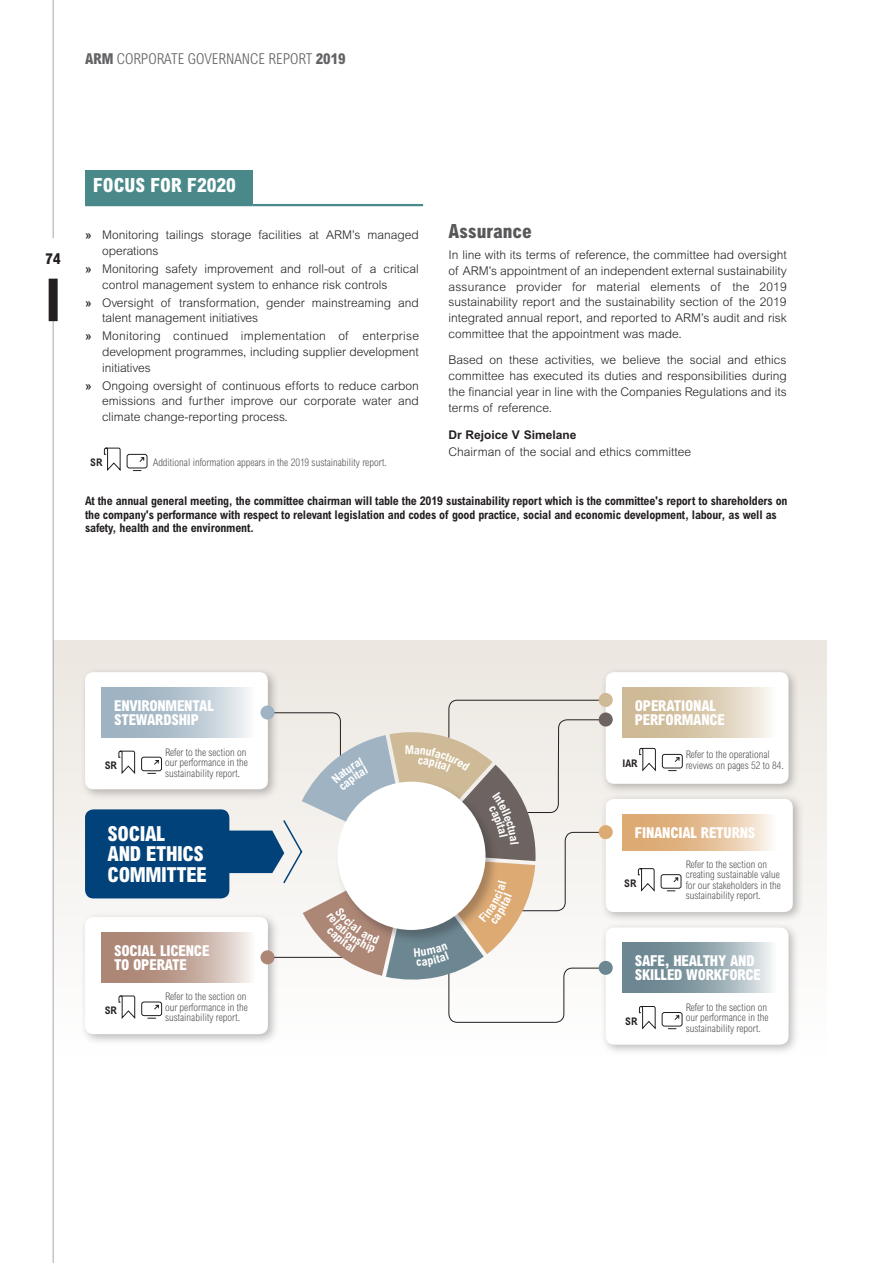
<style>
.page{position:relative;width:893px;height:1263px;background:#fff}
.page>*{position:absolute;margin:0;border:0;box-sizing:border-box;transform-origin:0 0}
.t1{font:800 condensed 20.7px/20.7px "Arial MT Std";letter-spacing:-.02em;color:#fff}
.t2{font:800 condensed 19.5px "Arial MT Std";color:#fff}
.t3{font:800 condensed 19.5px "Arial MT Std";color:#57585a}
.t4{font:800 condensed 15px/14.2px "Arial MT Std";letter-spacing:-.015em;color:#fff}
.t5{font:300 condensed 15px "Arial MT Std";color:#636366}
.t6{font:800 condensed 15px "Arial MT Std";color:#231f20}
.t7{font:300 12px/15.8px "Arial MT Std";color:#231f20;text-align:justify}
.t8{font:700 condensed 12px/13.5px "Arial MT Std";letter-spacing:-.015em;color:#231f20}
.t9{font:700 12px "Arial MT Std";color:#231f20}
.t10{font:700 condensed 12px "Arial MT Std";color:#fff}
.t11{font:300 condensed 10.5px/10.5px "Arial MT Std";color:#57585a}
.t12{font:700 condensed 10.5px "Arial MT Std";color:#231f20}
.s1{font-weight:800}
.s2{font-weight:500}
</style>
<div class="page">
<div style="left:53px;top:640px;width:774px;height:444px;background:linear-gradient(to bottom,#ebe6df,#fff)"></div>
<hr style="left:892px;top:0;width:1px;height:1263px;background:#e1d8cf">
<div style="left:600px;top:667px;width:200px;height:128px;background:#231f20;opacity:.3"></div>
<div style="left:606px;top:672px;width:183px;height:112px;background:#fff;border-radius:9px"></div>
<div style="left:79px;top:667px;width:200px;height:134px;background:#231f20;opacity:.3"></div>
<div style="left:85px;top:672px;width:183px;height:117px;background:#fff;border-radius:9px"></div>
<div style="left:600px;top:922px;width:200px;height:134px;background:#231f20;opacity:.3"></div>
<div style="left:606px;top:927px;width:183px;height:118px;background:#fff;border-radius:9px"></div>
<div style="left:600px;top:793px;width:204px;height:130px;background:#231f20;opacity:.3"></div>
<div style="left:606px;top:799px;width:187px;height:113px;background:#fff;border-radius:9px"></div>
<svg style="left:656px;top:687px;width:114px;height:51px"></svg>
<div style="left:101px;top:687px;width:154px;height:51px;background:#9fb3c2"></div>
<svg style="left:656px;top:942px;width:116px;height:51px"></svg>
<svg style="left:656px;top:814px;width:116px;height:36px"></svg>
<svg style="left:668px;top:757px;width:12px;height:14px"></svg>
<div style="left:662px;top:754px;width:21px;height:14px;border:1px solid #231f20;border-radius:2px"></div>
<svg style="left:118px;top:750px;width:18px;height:24px"></svg>
<div style="left:141px;top:757px;width:21px;height:14px;border:1px solid #231f20;border-radius:2px"></div>
<svg style="left:667px;top:1015px;width:13px;height:14px"></svg>
<div style="left:662px;top:1012px;width:20px;height:14px;border:1px solid #231f20;border-radius:2px"></div>
<svg style="left:666px;top:877px;width:13px;height:15px"></svg>
<div style="left:661px;top:874px;width:20px;height:15px;border:1px solid #231f20;border-radius:2px"></div>
<div style="left:79px;top:911px;width:200px;height:134px;background:#231f20;opacity:.3"></div>
<div style="left:85px;top:917px;width:183px;height:117px;background:#fff;border-radius:9px"></div>
<div style="left:101px;top:932px;width:154px;height:51px;background:#ad8776"></div>
<svg style="left:118px;top:995px;width:18px;height:24px"></svg>
<div style="left:141px;top:1001px;width:21px;height:15px;border:1px solid #231f20;border-radius:2px"></div>
<div style="left:85px;top:809px;width:144px;height:89px;background:#004279;border-radius:9px"></div>
<div style="left:85px;top:170px;width:167px;height:35px;background:#498989"></div>
<hr style="left:85px;top:204px;width:167px;height:2px;background:#498989">
<hr style="left:252px;top:204px;width:171px;height:2px;background:#498989">
<svg style="left:103px;top:447px;width:18px;height:24px"></svg>
<svg style="left:132px;top:457px;width:13px;height:14px"></svg>
<div style="left:127px;top:454px;width:20px;height:14px;border:1px solid #231f20;border-radius:2px"></div>
<hr style="left:53px;top:0;width:1px;height:238px;background:#a8a9ad">
<hr style="left:53px;top:307px;width:1px;height:956px;background:#a8a9ad">
<div style="left:49px;top:279px;width:9px;height:42px;background:#231f20"></div>
<svg style="left:145px;top:640px;width:511px;height:390px"></svg>
<p class="t5" style="left:85px;top:50px;width:262px"><span class="s1">ARM</span> CORPORATE GOVERNANCE REPORT <span class="s1">2019</span></p>
<p class="t6" style="left:46px;top:249px;width:16px">74</p>
<h2 class="t2" style="left:93px;top:174px;width:144px">FOCUS FOR F2020</h2>
<p class="t7" style="left:102px;top:227px;width:318px;text-indent:-17px"><span class="s2">»</span> Monitoring tailings storage facilities at ARM’s managed operations</p>
<p class="t7" style="left:102px;top:261px;width:318px;text-indent:-17px"><span class="s2">»</span> Monitoring safety improvement and roll-out of a critical control management system to enhance risk controls</p>
<p class="t7" style="left:102px;top:294px;width:318px;text-indent:-17px"><span class="s2">»</span> Oversight of transformation, gender mainstreaming and talent management initiatives</p>
<p class="t7" style="left:102px;top:328px;width:318px;text-indent:-17px"><span class="s2">»</span> Monitoring continued implementation of enterprise development programmes, including supplier development initiatives</p>
<p class="t7" style="left:102px;top:377px;width:318px;text-indent:-17px"><span class="s2">»</span> Ongoing oversight of continuous efforts to reduce carbon emissions and further improve our corporate water and climate change-reporting process.</p>
<p class="t12" style="left:90px;top:456px;width:14px">SR</p>
<p class="t11" style="left:153px;top:457px;width:235px">Additional information appears in the 2019 sustainability report.</p>
<h2 class="t3" style="left:449px;top:220px;width:85px">Assurance</h2>
<p class="t7" style="left:449px;top:247px;width:340px">In line with its terms of reference, the committee had oversight of ARM’s appointment of an independent external sustainability assurance provider for material elements of the 2019 sustainability report and the sustainability section of the 2019 integrated annual report, and reported to ARM’s audit and risk committee that the appointment was made.</p>
<p class="t7" style="left:449px;top:352px;width:340px">Based on these activities, we believe the social and ethics committee has executed its duties and responsibilities during the financial year in line with the Companies Regulations and its terms of reference.</p>
<p class="t9" style="left:449px;top:428px;width:129px">Dr Rejoice V Simelane</p>
<p class="t7" style="left:449px;top:444px;width:244px">Chairman of the social and ethics committee</p>
<p class="t8" style="left:85px;top:494px;width:704px">At the annual general meeting, the committee chairman will table the 2019 sustainability report which is the committee's report to shareholders on the company's performance with respect to relevant legislation and codes of good practice, social and economic development, labour, as well as safety, health and the environment.</p>
<p class="t4" style="left:114px;top:698px;width:101px">ENVIRONMENTAL<br>STEWARDSHIP</p>
<p class="t4" style="left:635px;top:698px;width:92px">OPERATIONAL<br>PERFORMANCE</p>
<p class="t10" style="left:405px;top:742px;width:11px">M</p>
<p class="t11" style="left:165px;top:747px;width:84px">Refer to the section on our performance in the sustainability report.</p>
<p class="t11" style="left:686px;top:749px;width:86px">Refer to the operational</p>
<p class="t12" style="left:622px;top:757px;width:17px">IAR</p>
<p class="t12" style="left:105px;top:759px;width:14px">SR</p>
<p class="t11" style="left:686px;top:760px;width:100px">reviews on pages 52 to 84.</p>
<h1 class="t1" style="left:108px;top:823px;width:101px">SOCIAL<br>AND ETHICS<br>COMMITTEE</h1>
<p class="t4" style="left:114px;top:943px;width:97px">SOCIAL LICENCE<br>TO OPERATE</p>
<p class="t12" style="left:105px;top:1004px;width:14px">SR</p>
<p class="t11" style="left:165px;top:991px;width:84px">Refer to the section on our performance in the sustainability report.</p>
<p class="t4" style="left:635px;top:825px;width:122px">FINANCIAL RETURNS</p>
<p class="t12" style="left:624px;top:877px;width:14px">SR</p>
<p class="t11" style="left:686px;top:859px;width:97px">Refer to the section on creating sustainable value for our stakeholders in the sustainability report.</p>
<p class="t4" style="left:635px;top:953px;width:128px">SAFE, HEALTHY AND<br>SKILLED WORKFORCE</p>
<p class="t12" style="left:625px;top:1015px;width:14px">SR</p>
<p class="t11" style="left:686px;top:1002px;width:84px">Refer to the section on our performance in the sustainability report.</p>
</div>
